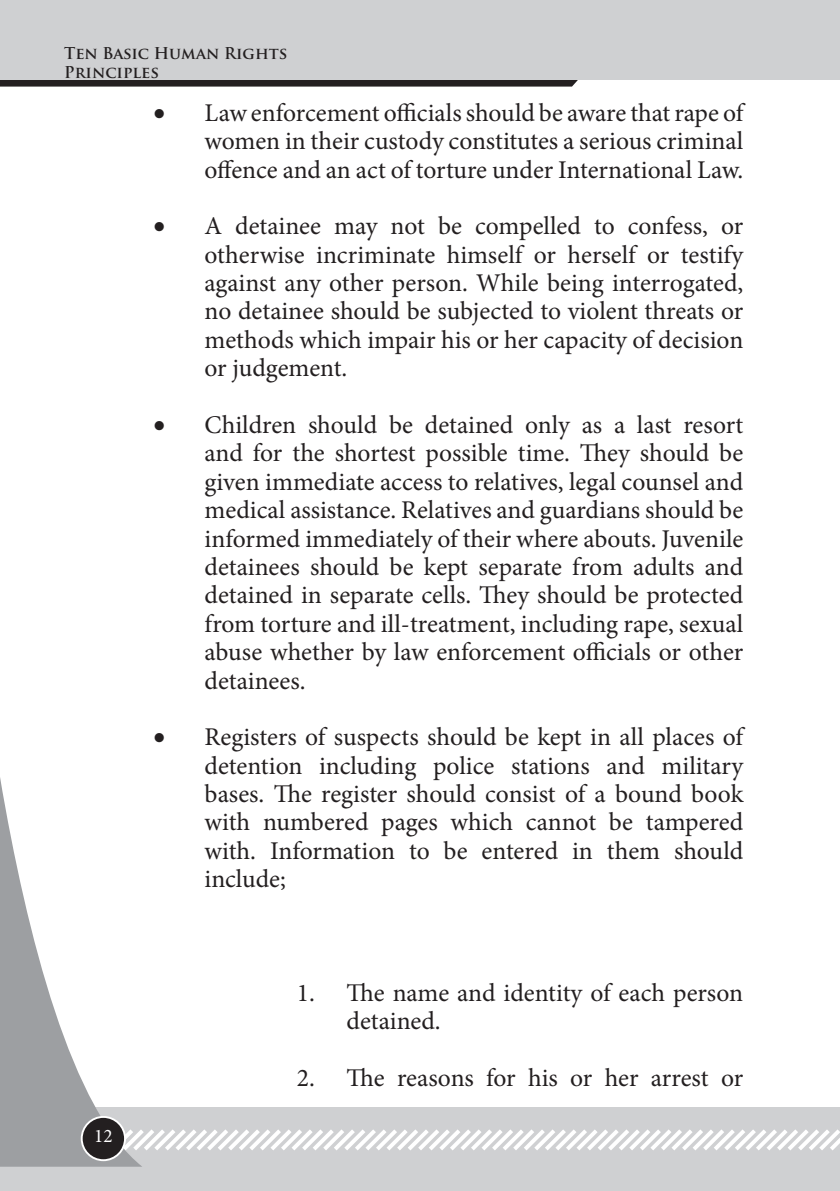
<style>
.page{position:relative;width:840px;height:1191px;background:#fff}
.page>*{position:absolute;margin:0;border:0;box-sizing:border-box;transform-origin:0 0}
.t1{font:25.6px/28.4px "Minion Pro";color:#231f20;text-align:justify}
.t2{font:19.2px "Minion Pro";color:#fff}
.t3{font:700 15.8px/19px "Trajan Pro";color:#231f20}
</style>
<div class="page">
<div style="left:0;top:1107px;width:839px;height:84px;background:#cfd0d2"></div>
<svg style="left:142px;top:1129px;width:697px;height:21px"></svg>
<svg style="left:0;top:777px;width:142px;height:389px"></svg>
<div style="left:82px;top:1117px;width:43px;height:43px;background:#231f20;border-radius:50%"></div>
<div style="left:81px;top:1116px;width:45px;height:45px;border:2px solid #fff;border-radius:50%"></div>
<svg style="left:0;top:79px;width:649px;height:8px;background:#585556"></svg>
<div style="left:0;top:0;width:839px;height:79px;background:#cfd0d2"></div>
<p class="t3" style="left:64px;top:44px;width:224px">Ten Basic Human Rights<br>Principles</p>
<p class="t1" style="left:204px;top:98px;width:540px;text-indent:-51px">• Law enforcement officials should be aware that rape of women in their custody constitutes a serious criminal offence and an act of torture under International Law.</p>
<p class="t1" style="left:204px;top:212px;width:540px;text-indent:-51px">• A detainee may not be compelled to confess, or otherwise incriminate himself or herself or testify against any other person. While being interrogated, no detainee should be subjected to violent threats or methods which impair his or her capacity of decision or judgement.</p>
<p class="t1" style="left:204px;top:411px;width:540px;text-indent:-51px">• Children should be detained only as a last resort and for the shortest possible time. They should be given immediate access to relatives, legal counsel and medical assistance. Relatives and guardians should be informed immediately of their where abouts. Juvenile detainees should be kept separate from adults and detained in separate cells. They should be protected from torture and ill-treatment, including rape, sexual abuse whether by law enforcement officials or other detainees.</p>
<p class="t1" style="left:204px;top:723px;width:540px;text-indent:-51px">• Registers of suspects should be kept in all places of detention including police stations and military bases. The register should consist of a bound book with numbered pages which cannot be tampered with. Information to be entered in them should include;</p>
<p class="t2" style="left:94px;top:1122px;width:20px">12</p>
<p class="t1" style="left:346px;top:978px;width:398px;text-indent:-50px">1. The name and identity of each person detained.</p>
<p class="t1" style="left:297px;top:1063px;width:447px">2. The reasons for his or her arrest or</p>
</div>
